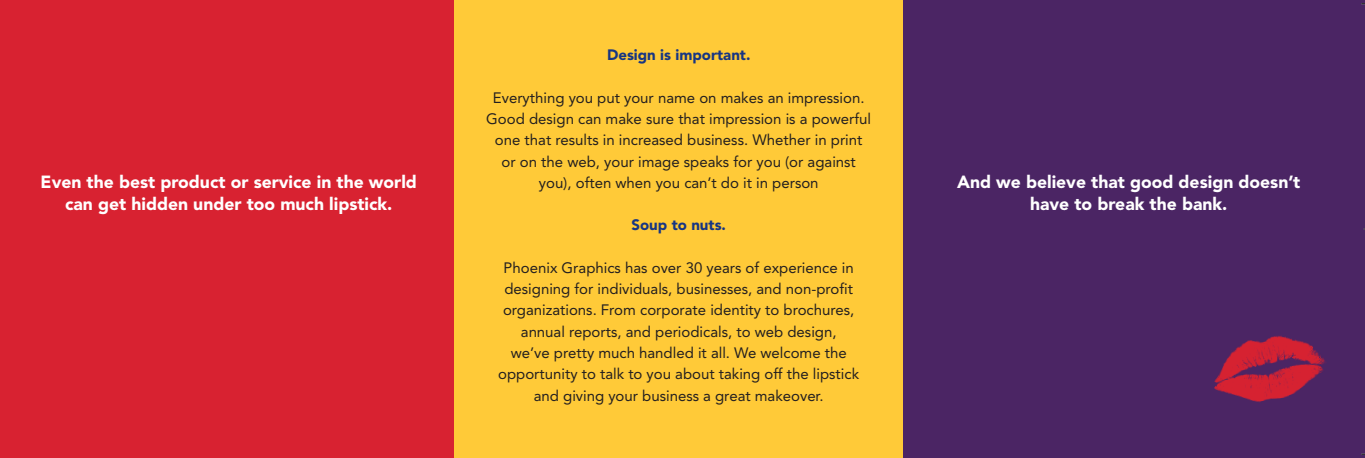
<style>
.page{position:relative;width:1365px;height:458px;background:#fff}
.page>*{position:absolute;margin:0;border:0;box-sizing:border-box;transform-origin:0 0}
.t1{font:900 17.5px/21.8px "Avenir";color:#fff;text-align:center}
.t2{font:15px/21.2px "Avenir";color:#231f20;text-align:center}
.t3{font:900 15px "Avenir";color:#173583}
</style>
<div class="page">
<div style="left:454px;top:0;width:450px;height:458px;background:#ffca38"></div>
<div style="left:904px;top:0;width:461px;height:458px;background:#4b2564"></div>
<div style="left:0;top:0;width:454px;height:458px;background:#d82231"></div>
<img style="left:1214px;top:335px;width:112px;height:68px">
<p class="t1" style="left:41px;top:172px;width:378px">Even the best product or service in the world can get hidden under too much lipstick.</p>
<p class="t3" style="left:607px;top:49px;width:145px">Design is important.</p>
<p class="t2" style="left:486px;top:88px;width:386px">Everything you put your name on makes an impression.<br>Good design can make sure that impression is a powerful one that results in increased business. Whether in print or on the web, your image speaks for you (or against you), often when you can’t do it in person</p>
<p class="t3" style="left:631px;top:219px;width:96px">Soup to nuts.</p>
<p class="t2" style="left:498px;top:258px;width:363px">Phoenix Graphics has over 30 years of experience in designing for individuals, businesses, and non-profit organizations. From corporate identity to brochures, annual reports, and periodicals, to web design,<br>we’ve pretty much handled it all. We welcome the opportunity to talk to you about taking off the lipstick and giving your business a great makeover.</p>
<p class="t1" style="left:957px;top:172px;width:345px">And we believe that good design doesn’t have to break the bank.</p>
</div>
